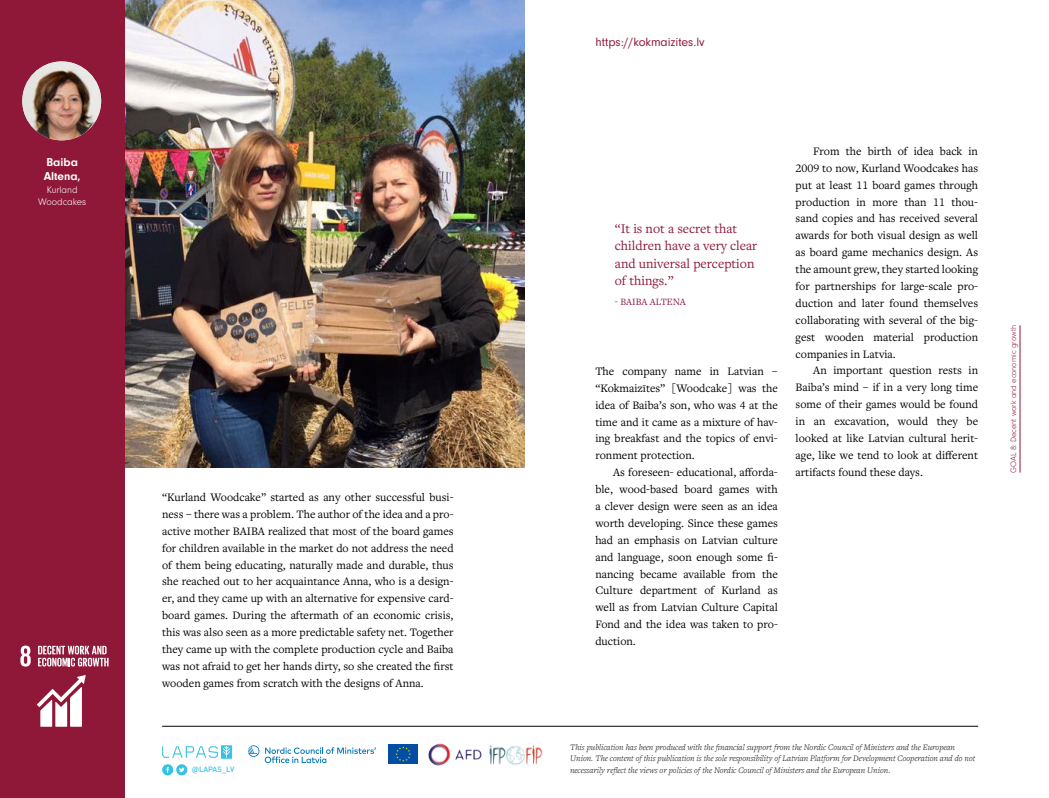
<style>
.page{position:relative;width:1049px;height:798px;background:#fff}
.page>*{position:absolute;margin:0;border:0;box-sizing:border-box;transform-origin:0 0}
.t1{font:13.75px/17.5px "Freight Text Pro";color:#8f1838}
.t2{font:12.5px "Neuzeit Gro";color:#8f1838}
.t3{font:11.88px/16.9px "Freight Text Pro";color:#000;text-align:justify}
.t4{font:700 11.88px/13.8px "Neuzeit Gro";color:#fff}
.t5{font:300 10px/12.5px "Neuzeit Gro";color:#fff;text-align:center}
.t6{font:10px "Freight Text Pro";color:#8f1838}
.t7{font:italic 300 8.75px/11.2px "Freight Text Pro";color:#000}
.t8{font:300 8.12px "Neuzeit Gro";color:#8f1838}
.t9{font:500 7.62px "DIN Pro";color:#34c3e0}
</style>
<div class="page">
<img style="left:124px;top:0;width:400px;height:467px">
<div style="left:0;top:0;width:124px;height:797px;background:#8f1838"></div>
<svg style="left:37px;top:675px;width:49px;height:51px"></svg>
<svg style="left:20px;top:645px;width:11px;height:21px"></svg>
<svg style="left:38px;top:645px;width:71px;height:21px"></svg>
<img style="left:22px;top:61px;width:79px;height:79px;border-radius:39px">
<hr style="left:1020px;top:325px;width:1px;height:147px;background:#8f1838">
<div style="left:388px;top:744px;width:30px;height:19px;background:#034ea2"></div>
<svg style="left:396px;top:746px;width:15px;height:15px"></svg>
<img style="left:428px;top:743px;width:53px;height:21px">
<img style="left:489px;top:745px;width:54px;height:20px">
<svg style="left:162px;top:745px;width:70px;height:13px"></svg>
<svg style="left:162px;top:764px;width:25px;height:10px"></svg>
<svg style="left:248px;top:745px;width:11px;height:11px"></svg>
<svg style="left:265px;top:747px;width:111px;height:15px"></svg>
<hr style="left:162px;top:725px;width:816px;height:1px;background:#000">
<p class="t4" style="left:44px;top:156px;width:38px">Baiba<br>Altena,</p>
<p class="t5" style="left:38px;top:183px;width:49px">Kurland<br>Woodcakes</p>
<p class="t2" style="left:595px;top:35px;width:111px">https://kokmaizites.lv</p>
<p class="t3" style="left:162px;top:488px;width:293px">“Kurland Woodcake” started as any other successful busi&shy;ness – there was a problem. The author of the idea and a pro&shy;active mother BAIBA realized that most of the board games for children available in the market do not address the need of them being educating, naturally made and durable, thus she reached out to her acquaintance Anna, who is a design&shy;er, and they came up with an alternative for expensive card&shy;board games. During the aftermath of an economic crisis, this was also seen as a more predictable safety net. Together they came up with the complete production cycle and Baiba was not afraid to get her hands dirty, so she created the first wooden games from scratch with the designs of Anna.</p>
<p class="t1" style="left:615px;top:219px;width:144px">“It is not a secret that children have a very clear and universal perception of things.”</p>
<p class="t6" style="left:615px;top:295px;width:73px">- BAIBA ALTENA</p>
<p class="t3" style="left:595px;top:362px;width:184px">The company name in Latvian – “Kokmaizītes” [Woodcake] was the idea of Baiba’s son, who was 4 at the time and it came as a mixture of hav&shy;ing breakfast and the topics of envi&shy;ronment protection.</p>
<p class="t3" style="left:595px;top:463px;width:184px;text-indent:18px">As foreseen- educational, afforda&shy;ble, wood-based board games with a clever design were seen as an idea worth developing. Since these games had an emphasis on Latvian culture and language, soon enough some fi&shy;nancing became available from the Culture department of Kurland as well as from Latvian Culture Capital Fond and the idea was taken to pro&shy;duction.</p>
<p class="t3" style="left:795px;top:142px;width:184px;text-indent:18px">From the birth of idea back in 2009 to now, Kurland Woodcakes has put at least 11 board games through production in more than 11 thou&shy;sand copies and has received several awards for both visual design as well as board game mechanics design. As the amount grew, they started looking for partnerships for large-scale pro&shy;duction and later found themselves collaborating with several of the big&shy;gest wooden material production companies in Latvia.</p>
<p class="t3" style="left:795px;top:361px;width:184px;text-indent:18px">An important question rests in Baiba’s mind – if in a very long time some of their games would be found in an excavation, would they be looked at like Latvian cultural herit&shy;age, like we tend to look at different artifacts found these days.</p>
<p class="t7" style="left:570px;top:741px;width:407px">This publication has been produced with the financial support from the Nordic Council of Ministers and the European<br>Union. The content of this publication is the sole responsibility of Latvian Platform for Development Cooperation and do not</p>
<p class="t9" style="left:192px;top:764px;width:44px">@LAPAS_LV</p>
<p class="t7" style="left:570px;top:763px;width:322px">necessarily reflect the views or policies of the Nordic Council of Ministers and the European Union.</p>
<p class="t8" style="left:1009px;top:472px;width:149px;rotate:-90deg">GOAL 8: Decent work and economic growth</p>
</div>
